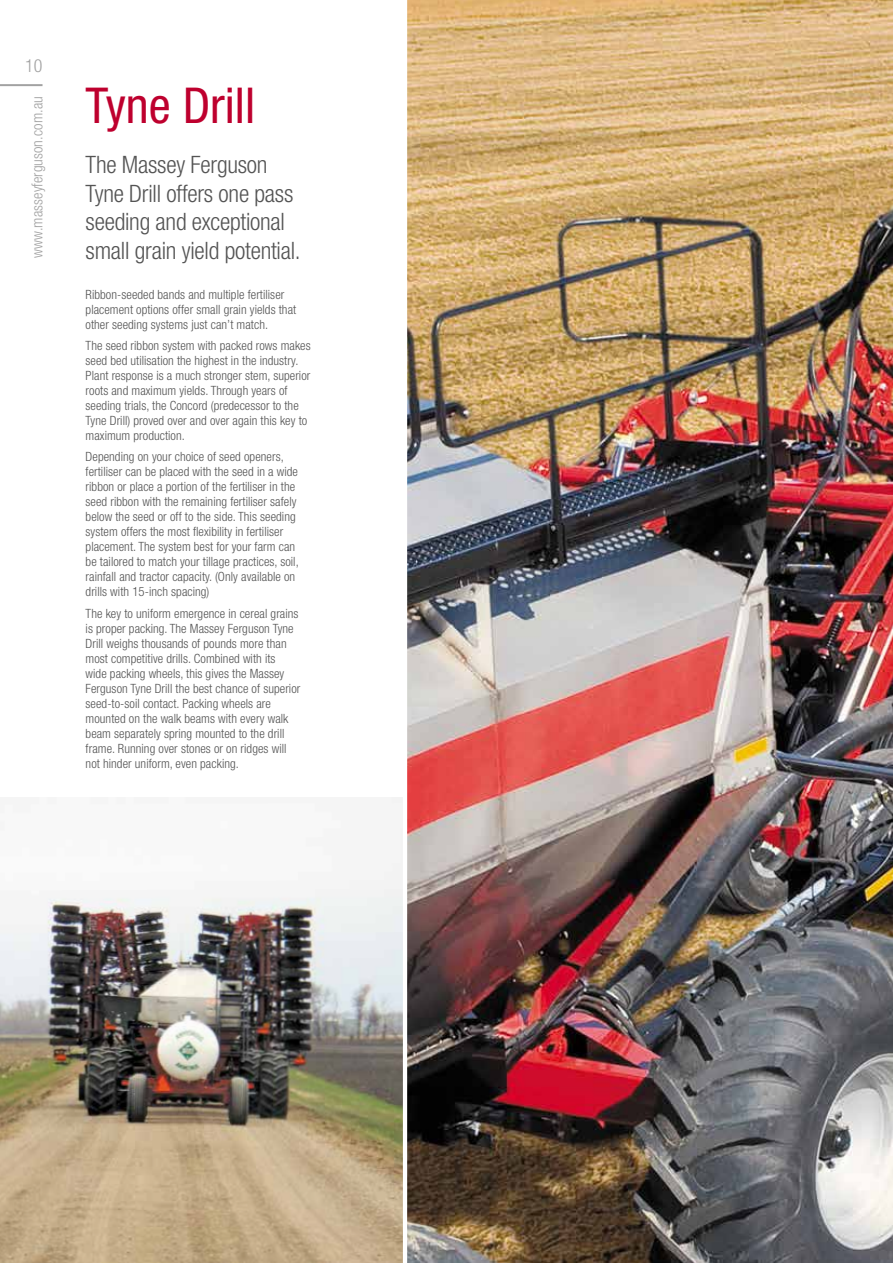
<style>
.page{position:relative;width:893px;height:1263px;background:#fff}
.page>*{position:absolute;margin:0;border:0;box-sizing:border-box;transform-origin:0 0}
.t1{font:condensed 49.5px "Helvetica Neue";color:#be002e}
.t2{font:300 condensed 24px/28.8px "Helvetica Neue";letter-spacing:-.01em;color:#545454}
.t3{font:300 condensed 18px "Helvetica Neue";color:#a2a2a2}
.t4{font:300 condensed 15px "Helvetica Neue";letter-spacing:.005em;color:#a2a2a2}
.t5{font:300 condensed 12.75px/15px "Helvetica Neue";letter-spacing:.005em;color:#545454}
</style>
<div class="page">
<img style="left:0;top:798px;width:403px;height:465px">
<hr style="left:0;top:84px;width:43px;height:2px;background:#a2a2a2">
<img style="left:407px;top:0;width:486px;height:1263px">
<h3 class="t3" style="left:25px;top:56px;width:19px">10</h3>
<p class="t4" style="left:29px;top:258px;width:163px;rotate:-90deg">www.masseyferguson.com.au</p>
<h1 class="t1" style="left:86px;top:77px;width:171px">Tyne Drill</h1>
<h2 class="t2" style="left:86px;top:150px;width:217px">The Massey Ferguson<br>Tyne Drill offers one pass seeding and exceptional small grain yield potential.</h2>
<p class="t5" style="left:86px;top:286px;width:212px">Ribbon-seeded bands and multiple fertiliser placement options offer small grain yields that other seeding systems just can’t match.</p>
<p class="t5" style="left:86px;top:338px;width:227px">The seed ribbon system with packed rows makes seed bed utilisation the highest in the industry.<br>Plant response is a much stronger stem, superior roots and maximum yields. Through years of seeding trials, the Concord (predecessor to the Tyne Drill) proved over and over again this key to maximum production.</p>
<p class="t5" style="left:86px;top:449px;width:215px">Depending on your choice of seed openers, fertiliser can be placed with the seed in a wide ribbon or place a portion of the fertiliser in the seed ribbon with the remaining fertiliser safely below the seed or off to the side. This seeding system offers the most flexibility in fertiliser placement. The system best for your farm can be tailored to match your tillage practices, soil, rainfall and tractor capacity. (Only available on drills with 15-inch spacing)</p>
<p class="t5" style="left:86px;top:606px;width:216px">The key to uniform emergence in cereal grains is proper packing. The Massey Ferguson Tyne Drill weighs thousands of pounds more than most competitive drills. Combined with its<br>wide packing wheels, this gives the Massey Ferguson Tyne Drill the best chance of superior seed-to-soil contact. Packing wheels are mounted on the walk beams with every walk beam separately spring mounted to the drill frame. Running over stones or on ridges will not hinder uniform, even packing.</p>
</div>
